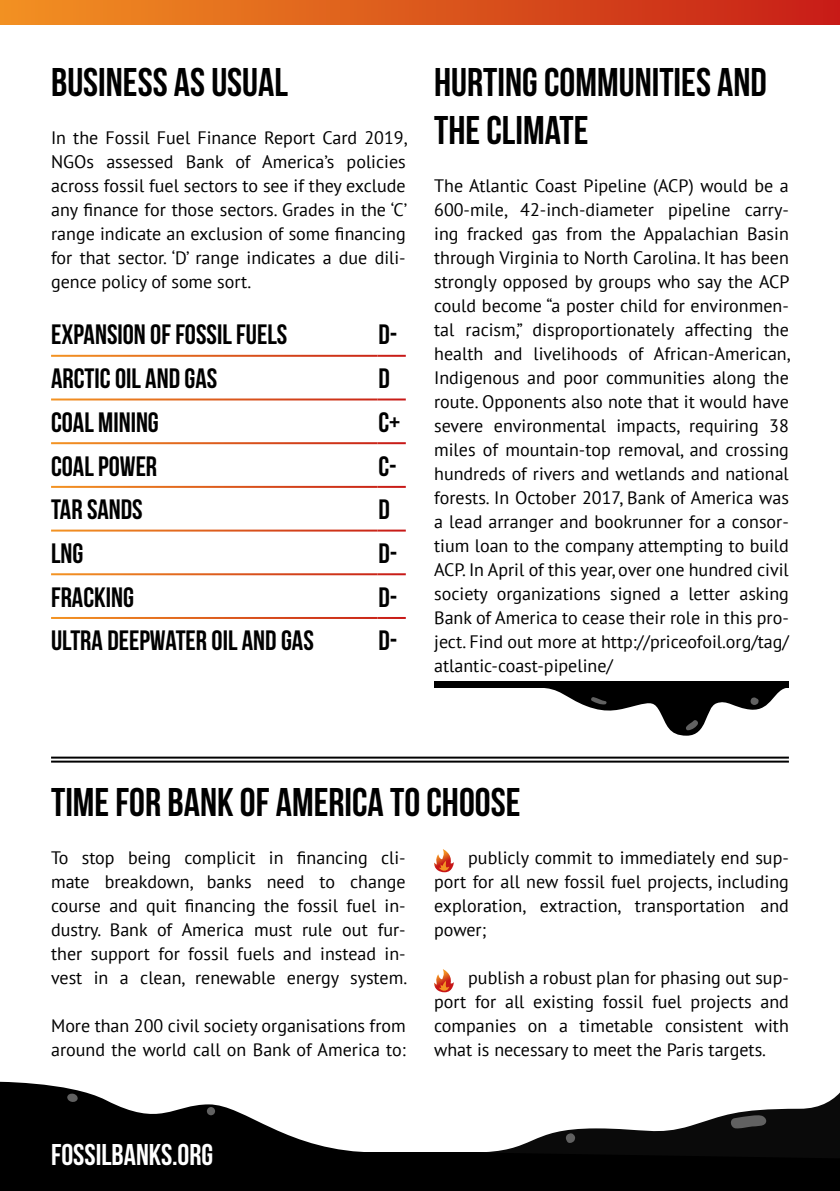
<style>
.page{position:relative;width:840px;height:1191px;background:#fff}
.page>*{position:absolute;margin:0;border:0;box-sizing:border-box;transform-origin:0 0}
.t1{font:40px/48px "Bebas Neue";color:#000}
.t2{font:30px "Bebas Neue";color:#fff}
.t3{font:28px "Bebas Neue";color:#000}
.t4{font:18px/24px "PT Sans";color:#000;text-align:justify}
</style>
<div class="page">
<svg style="left:434px;top:849px;width:19px;height:23px"></svg>
<svg style="left:434px;top:969px;width:19px;height:23px"></svg>
<div style="left:0;top:1152px;width:839px;height:39px;background:#000"></div>
<div style="left:0;top:0;width:839px;height:24px;background:linear-gradient(to right,#f29222,#c71e17)"></div>
<svg style="left:487px;top:1093px;width:352px;height:59px"></svg>
<hr style="left:51px;top:756px;width:737px;height:2px;background:#000">
<hr style="left:51px;top:760px;width:737px;height:2px;background:#000">
<div style="left:434px;top:681px;width:354px;height:6px;background:#000"></div>
<svg style="left:537px;top:687px;width:251px;height:48px"></svg>
<svg style="left:0;top:1081px;width:363px;height:71px"></svg>
<h1 class="t1" style="left:51px;top:58px;width:238px">BUSINESS AS USUAL</h1>
<p class="t4" style="left:51px;top:125px;width:357px">In the Fossil Fuel Finance Report Card 2019, NGOs assessed Bank of America’s policies across fossil fuel sectors to see if they exclude any finance for those sectors. Grades in the ‘C’ range indicate an exclusion of some financing for that sector. ‘D’ range indicates a due dili&shy;gence policy of some sort.</p>
<h3 class="t3" style="left:51px;top:319px;width:237px">EXPANSION OF FOSSIL FUELS</h3>
<h3 class="t3" style="left:378px;top:319px;width:20px">D-</h3>
<h3 class="t3" style="left:51px;top:363px;width:168px">ARCTIC OIL AND GAS</h3>
<h3 class="t3" style="left:378px;top:363px;width:13px">D</h3>
<h3 class="t3" style="left:51px;top:407px;width:109px">COAL MINING</h3>
<h3 class="t3" style="left:378px;top:407px;width:23px">C+</h3>
<h3 class="t3" style="left:51px;top:450px;width:108px">COAL POWER</h3>
<h3 class="t3" style="left:378px;top:450px;width:20px">C-</h3>
<h3 class="t3" style="left:51px;top:494px;width:93px">TAR SANDS</h3>
<h3 class="t3" style="left:378px;top:494px;width:13px">D</h3>
<h3 class="t3" style="left:51px;top:538px;width:34px">LNG</h3>
<h3 class="t3" style="left:378px;top:538px;width:20px">D-</h3>
<h3 class="t3" style="left:51px;top:581px;width:84px">FRACKING</h3>
<h3 class="t3" style="left:378px;top:581px;width:20px">D-</h3>
<h3 class="t3" style="left:51px;top:625px;width:264px">ULTRA DEEPWATER OIL AND GAS</h3>
<h3 class="t3" style="left:378px;top:625px;width:20px">D-</h3>
<h1 class="t1" style="left:434px;top:58px;width:334px">HURTING COMMUNITIES AND<br>THE CLIMATE</h1>
<p class="t4" style="left:434px;top:173px;width:357px">The Atlantic Coast Pipeline (ACP) would be a 600-mile, 42-inch-diameter pipeline carry&shy;ing fracked gas from the Appalachian Basin through Virginia to North Carolina. It has been strongly opposed by groups who say the ACP could become “a poster child for environmen&shy;tal racism,” disproportionately affecting the health and livelihoods of African-American, Indigenous and poor communities along the route. Opponents also note that it would have severe environmental impacts, requiring 38 miles of mountain-top removal, and crossing hundreds of rivers and wetlands and national forests. In October 2017, Bank of America was a lead arranger and bookrunner for a consor&shy;tium loan to the company attempting to build ACP. In April of this year, over one hundred civil society organizations signed a letter asking Bank of America to cease their role in this pro&shy;ject. Find out more at http://priceofoil.org/tag/ atlantic-coast-pipeline/</p>
<h1 class="t1" style="left:51px;top:778px;width:470px">TIME FOR BANK OF AMERICA TO CHOOSE</h1>
<p class="t4" style="left:51px;top:845px;width:357px">To stop being complicit in financing cli&shy;mate breakdown, banks need to change course and quit financing the fossil fuel in&shy;dustry. Bank of America must rule out fur&shy;ther support for fossil fuels and instead in&shy;vest in a clean, renewable energy system.</p>
<p class="t4" style="left:51px;top:1013px;width:356px">More than 200 civil society organisations from around the world call on Bank of America to:</p>
<p class="t4" style="left:434px;top:845px;width:356px;text-indent:34px">publicly commit to immediately end sup&shy;port for all new fossil fuel projects, including exploration, extraction, transportation and power;</p>
<p class="t4" style="left:434px;top:965px;width:356px;text-indent:34px">publish a robust plan for phasing out sup&shy;port for all existing fossil fuel projects and companies on a timetable consistent with what is necessary to meet the Paris targets.</p>
<h2 class="t2" style="left:51px;top:1138px;width:163px">FOSSILBANKS.ORG</h2>
</div>
